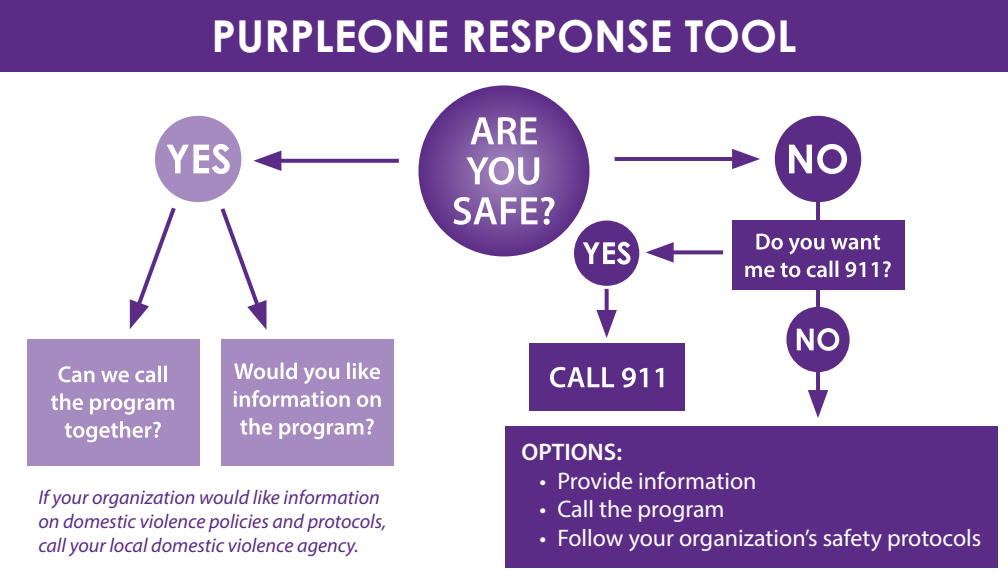
<style>
.page{position:relative;width:1008px;height:576px;background:#fff}
.page>*{position:absolute;margin:0;border:0;box-sizing:border-box;transform-origin:0 0}
.t1{font:700 44px "Century Gothic Pro";color:#fff}
.t2{font:24px "Myriad Pro";color:#fff}
.t3{font:600 24px "Myriad Pro";color:#fff}
.t4{font:italic 20px/24px "Myriad Pro";color:#5b2c86}
</style>
<div class="page">
<hr style="left:816px;top:195px;width:4px;height:37px;background:#5b2c86">
<div style="left:505px;top:426px;width:493px;height:141px;background:#5b2c86"></div>
<svg style="left:130px;top:207px;width:46px;height:122px"></svg>
<svg style="left:220px;top:208px;width:47px;height:122px"></svg>
<div style="left:0;top:0;width:1008px;height:72px;background:#5b2c86"></div>
<svg style="left:674px;top:250px;width:49px;height:4px"></svg>
<svg style="left:646px;top:242px;width:28px;height:21px"></svg>
<hr style="left:816px;top:360px;width:4px;height:36px;background:#5b2c86">
<svg style="left:808px;top:390px;width:20px;height:28px"></svg>
<svg style="left:605px;top:289px;width:4px;height:21px"></svg>
<svg style="left:596px;top:310px;width:21px;height:28px"></svg>
<div style="left:775px;top:116px;width:86px;height:86px;background:#5b2c86;border-radius:50%"></div>
<svg style="left:789px;top:144px;width:58px;height:30px"></svg>
<div style="left:155px;top:116px;width:86px;height:86px;background:#a68bc1;border-radius:50%"></div>
<svg style="left:167px;top:144px;width:63px;height:30px"></svg>
<div style="left:732px;top:221px;width:172px;height:69px;background:#5b2c86"></div>
<svg style="left:745px;top:261px;width:146px;height:16px"></svg>
<svg style="left:756px;top:234px;width:124px;height:20px"></svg>
<div style="left:786px;top:307px;width:64px;height:65px;background:#5b2c86;border-radius:50%"></div>
<svg style="left:797px;top:328px;width:42px;height:23px"></svg>
<div style="left:574px;top:221px;width:65px;height:65px;background:#5b2c86;border-radius:50%"></div>
<svg style="left:583px;top:242px;width:48px;height:23px"></svg>
<div style="left:529px;top:344px;width:155px;height:67px;background:#5b2c86"></div>
<svg style="left:550px;top:367px;width:113px;height:21px"></svg>
<div style="left:27px;top:340px;width:172px;height:126px;background:#a68bc1"></div>
<svg style="left:65px;top:421px;width:96px;height:21px"></svg>
<svg style="left:51px;top:393px;width:123px;height:22px"></svg>
<svg style="left:58px;top:366px;width:109px;height:16px"></svg>
<div style="left:221px;top:340px;width:172px;height:126px;background:#a68bc1"></div>
<svg style="left:240px;top:418px;width:134px;height:21px"></svg>
<svg style="left:234px;top:390px;width:147px;height:17px"></svg>
<svg style="left:234px;top:363px;width:146px;height:21px"></svg>
<hr style="left:615px;top:157px;width:123px;height:4px;background:#5b2c86">
<svg style="left:732px;top:149px;width:28px;height:20px"></svg>
<svg style="left:418px;top:85px;width:172px;height:172px;background:#714897"></svg>
<svg style="left:454px;top:197px;width:100px;height:28px"></svg>
<svg style="left:466px;top:157px;width:73px;height:28px"></svg>
<svg style="left:470px;top:117px;width:67px;height:27px"></svg>
<hr style="left:816px;top:282px;width:4px;height:36px;background:#5b2c86">
<svg style="left:281px;top:159px;width:118px;height:4px"></svg>
<svg style="left:253px;top:151px;width:28px;height:20px"></svg>
<p class="t1" style="left:211px;top:9px;width:587px">PURPLEONE RESPONSE TOOL</p>
<p class="t4" style="left:38px;top:485px;width:349px">If your organization would like information on domestic violence policies and protocols, call your local domestic violence agency.</p>
<p class="t3" style="left:522px;top:436px;width:102px">OPTIONS:</p>
<p class="t2" style="left:540px;top:466px;width:219px">• Provide information</p>
<p class="t2" style="left:540px;top:495px;width:187px">• Call the program</p>
<p class="t2" style="left:540px;top:523px;width:443px">• Follow your organization’s safety protocols</p>
</div>
